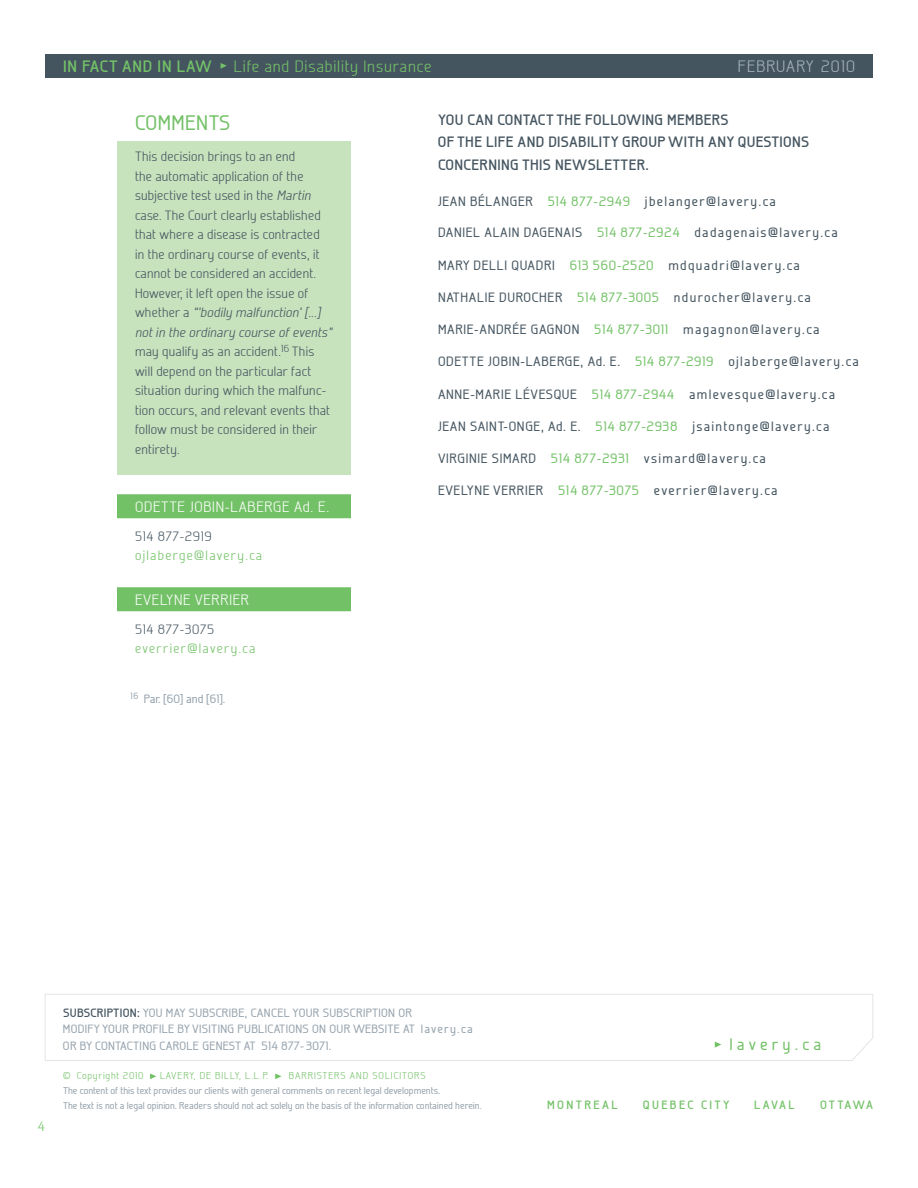
<style>
.page{position:relative;width:918px;height:1188px;background:#fff}
.page>*{position:absolute;margin:0;border:0;box-sizing:border-box;transform-origin:0 0}
.t1{font:500 21px "Galette";color:#73c167}
.t2{font:300 16.5px "Galette";letter-spacing:.05em;color:#73c167}
.t3{font:700 16.5px "Galette";letter-spacing:.05em;color:#73c167}
.t4{font:300 16.5px "Galette";letter-spacing:.075em;color:#a8b3bc}
.t5{font:500 16.5px "Galette";color:#73c167}
.t6{font:700 15px/22.5px "Galette";letter-spacing:.025em;color:#455560}
.t7{font:300 15px "Galette";letter-spacing:.05em;color:#fff}
.t8{font:500 13.5px "Galette";letter-spacing:.05em;color:#455560}
.t9{font:300 13.5px/19.5px "Galette";letter-spacing:.02em;color:#455560}
.t10{font:300 13.5px "Galette";letter-spacing:.1em;color:#73c167}
.t11{font:300 13.5px "Galette";letter-spacing:.05em;color:#455560}
.t12{font:500 12px/16.5px "Galette";letter-spacing:.025em;color:#95a2ac}
.t13{font:700 12px "Galette";letter-spacing:.2em;color:#73c167}
.t14{font:500 9.9px/15px "Galette";color:#95a2ac}
.t15{font:300 9.9px "Galette";letter-spacing:.075em;color:#73c167}
.t16{font:300 9.9px "Galette";letter-spacing:.1em;color:#73c167}
.s1{font-style:italic}
.s2{color:#73c167}
.s3{font-weight:700;color:#455560}
</style>
<div class="page">
<div style="left:117px;top:141px;width:234px;height:334px;background:#c6e3bd"></div>
<div style="left:45px;top:54px;width:828px;height:24px;background:#455560"></div>
<svg style="left:221px;top:63px;width:6px;height:6px"></svg>
<svg style="left:45px;top:994px;width:828px;height:67px"></svg>
<svg style="left:715px;top:1042px;width:6px;height:6px"></svg>
<svg style="left:150px;top:1074px;width:6px;height:5px"></svg>
<svg style="left:275px;top:1074px;width:7px;height:5px"></svg>
<div style="left:117px;top:494px;width:234px;height:24px;background:#73c167"></div>
<div style="left:117px;top:587px;width:234px;height:24px;background:#73c167"></div>
<p class="t3" style="left:63px;top:56px;width:150px">IN FACT AND IN LAW</p>
<p class="t2" style="left:234px;top:56px;width:199px">Life and Disability Insurance</p>
<p class="t4" style="left:738px;top:56px;width:119px">February 2010</p>
<h1 class="t1" style="left:135px;top:110px;width:97px">COMM ENTS</h1>
<p class="t9" style="left:135px;top:147px;width:198px">This decision brings to an end<br>the automatic application of the subjective test used in the <span class="s1">Martin </span>case. The Court clearly established that where a disease is contracted in the ordinary course of events, it cannot be considered an accident.<br>However, it left open the issue of whether a <span class="s1">“’bodily malfunction’ [...] not in the ordinary course of events” </span>may qualify as an accident.<sup>16</sup> This will depend on the particular fact situation during which the malfunc&shy;tion occurs, and relevant events that follow must be considered in their entirety.</p>
<p class="t7" style="left:135px;top:498px;width:196px">Odette Jobin-Laberge Ad. E.</p>
<p class="t11" style="left:135px;top:528px;width:78px">514 877-2919</p>
<p class="t10" style="left:135px;top:547px;width:129px">ojlaberge@lavery.ca</p>
<p class="t7" style="left:135px;top:591px;width:115px">Evelyne verrier</p>
<p class="t11" style="left:135px;top:621px;width:81px">514 877-3075</p>
<p class="t10" style="left:135px;top:640px;width:122px">everrier@lavery.ca</p>
<p class="t12" style="left:130px;top:690px;width:96px"><sup>16</sup> Par. [60] and [61].</p>
<p class="t6" style="left:438px;top:108px;width:372px;text-indent:257px">BERS<br>OF THE LIFE AND DISABILITY GROUP WITH ANY QUESTIONS<br>CONCERNING THIS NEWSLETTER.</p>
<p class="t8" style="left:438px;top:193px;width:339px">Jean Bélanger <span class="s2">514 877-2949</span> jbelanger@lavery.ca</p>
<p class="t8" style="left:438px;top:224px;width:142px">Daniel Alain Dagenais</p>
<p class="t8" style="left:597px;top:224px;width:242px"><span class="s2">514 877-2924</span> dadagenais@lavery.ca</p>
<p class="t8" style="left:438px;top:257px;width:363px">Mary Delli Quadri <span class="s2">613 560-2520</span> mdquadri@lavery.ca</p>
<p class="t8" style="left:438px;top:289px;width:374px">Nathalie Durocher <span class="s2">514 877-3005</span> ndurocher@lavery.ca</p>
<p class="t8" style="left:438px;top:321px;width:383px">Marie-Andrée Gagnon <span class="s2">514 877-3011</span> magagnon@lavery.ca</p>
<p class="t8" style="left:438px;top:353px;width:422px">Odette Jobin-Laberge, Ad. E. <span class="s2">514 877-2919</span> ojlaberge@lavery.ca</p>
<p class="t8" style="left:438px;top:386px;width:137px">Anne-Marie Lévesque</p>
<p class="t8" style="left:592px;top:386px;width:245px"><span class="s2">514 877-2944</span> amlevesque@lavery.ca</p>
<p class="t8" style="left:438px;top:418px;width:393px">Jean Saint-Onge, Ad. E. <span class="s2">514 877-2938</span> jsaintonge@lavery.ca</p>
<p class="t8" style="left:438px;top:450px;width:329px">Virginie Simard <span class="s2">514 877-2931</span> vsimard@lavery.ca</p>
<p class="t8" style="left:438px;top:482px;width:341px">Evelyne Verrier <span class="s2">514 877-3075</span> everrier@lavery.ca</p>
<p class="t6" style="left:438px;top:108px;width:239px">YOU CAN CONTACT THE FOLLOWING MEM</p>
<p class="t10" style="left:38px;top:1118px;width:9px">4</p>
<p class="t12" style="left:63px;top:1004px;width:411px"><span class="s3">SUBSCRIPTION:</span> You may subscribe, cancel your subscription or<br>modify your profile by visiting Publications on our website at lavery.ca or by contacting Carole Genest at 514 877- 3071.</p>
<p class="t15" style="left:63px;top:1070px;width:82px">© Copyright 2010</p>
<p class="t16" style="left:160px;top:1070px;width:110px">LAVERY, DE BILLY, L.L.P.</p>
<p class="t15" style="left:289px;top:1070px;width:90px">Barristers and solicito</p>
<p class="t15" style="left:414px;top:1070px;width:12px">rs</p>
<p class="t14" style="left:63px;top:1083px;width:420px">The content of this text provides our clients with general comments on recent legal developments.<br>The text is not a legal opinion. Readers should not act solely on the basis of the information contained herein.</p>
<p class="t5" style="left:730px;top:1034px;width:93px">lavery.ca</p>
<p class="t13" style="left:547px;top:1098px;width:20px">MONTR</p>
<p class="t13" style="left:594px;top:1098px;width:26px">EAL</p>
<p class="t13" style="left:643px;top:1098px;width:88px">QUEBEC CITY</p>
<p class="t13" style="left:754px;top:1098px;width:54px">LAVAL OTT</p>
<p class="t13" style="left:845px;top:1098px;width:30px">AWA</p>
</div>
